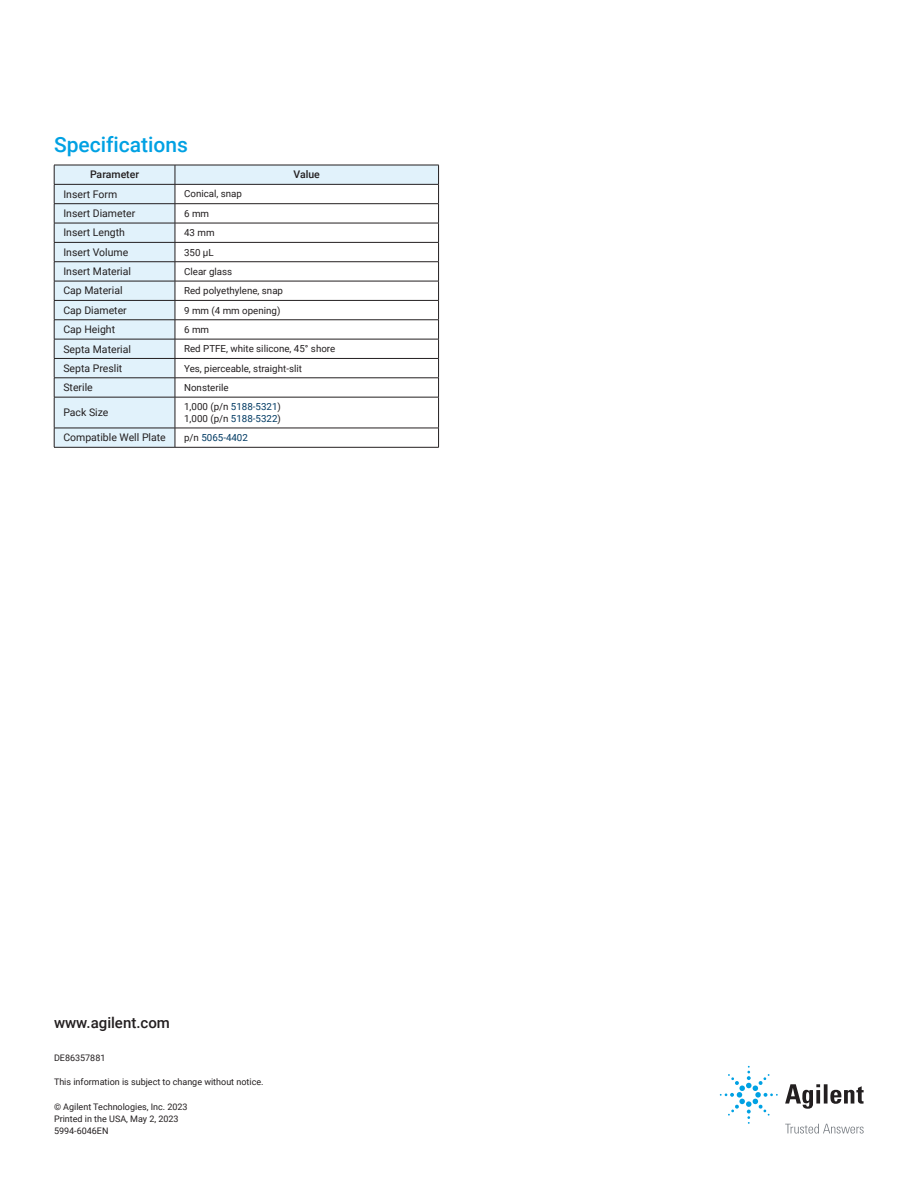
<style>
.page{position:relative;width:918px;height:1188px;background:#fff}
.page>*{position:absolute;margin:0;border:0;box-sizing:border-box;transform-origin:0 0}
.Header_1{font:500 21px "Roboto";color:#00a1e3}
.DATA_url{font:500 15px "Roboto";color:#231f20}
.Table_text{font:10.5px "Roboto";color:#231f20}
.Table_header{font:500 10.5px "Roboto";color:#231f20}
.Table_text_small_FL{font:9.75px/12px "Roboto";color:#231f20}
.Table_text_small_FL-2{font:9.75px "Roboto";color:#003a63}
.BROCHURE_Copyright{font:9px/12px "Roboto";color:#231f20}
.s1{color:#003a63}
.s2{color:#231f20}
</style>
<div class="page">
<svg style="left:55px;top:166px;width:383px;height:281px"></svg>
<hr style="left:54px;top:203px;width:121px;height:1px;background:#231f20">
<hr style="left:175px;top:203px;width:264px;height:1px;background:#231f20">
<hr style="left:54px;top:223px;width:121px;height:1px;background:#231f20">
<hr style="left:175px;top:223px;width:264px;height:1px;background:#231f20">
<hr style="left:54px;top:242px;width:121px;height:1px;background:#231f20">
<hr style="left:175px;top:242px;width:264px;height:1px;background:#231f20">
<hr style="left:54px;top:261px;width:121px;height:1px;background:#231f20">
<hr style="left:175px;top:261px;width:264px;height:1px;background:#231f20">
<hr style="left:54px;top:281px;width:121px;height:1px;background:#231f20">
<hr style="left:175px;top:281px;width:264px;height:1px;background:#231f20">
<hr style="left:54px;top:300px;width:121px;height:1px;background:#231f20">
<hr style="left:175px;top:300px;width:264px;height:1px;background:#231f20">
<hr style="left:54px;top:320px;width:121px;height:1px;background:#231f20">
<hr style="left:175px;top:320px;width:264px;height:1px;background:#231f20">
<hr style="left:54px;top:339px;width:121px;height:1px;background:#231f20">
<hr style="left:175px;top:339px;width:264px;height:1px;background:#231f20">
<hr style="left:54px;top:358px;width:121px;height:1px;background:#231f20">
<hr style="left:175px;top:358px;width:264px;height:1px;background:#231f20">
<hr style="left:54px;top:378px;width:121px;height:1px;background:#231f20">
<hr style="left:175px;top:378px;width:264px;height:1px;background:#231f20">
<hr style="left:54px;top:397px;width:121px;height:1px;background:#231f20">
<hr style="left:54px;top:397px;width:1px;height:31px;background:#231f20">
<hr style="left:175px;top:397px;width:264px;height:1px;background:#231f20">
<hr style="left:54px;top:428px;width:121px;height:1px;background:#231f20">
<svg style="left:54px;top:428px;width:1px;height:19px"></svg>
<hr style="left:175px;top:428px;width:264px;height:1px;background:#231f20">
<hr style="left:54px;top:447px;width:121px;height:1px;background:#231f20">
<hr style="left:175px;top:447px;width:264px;height:1px;background:#231f20">
<svg style="left:175px;top:166px;width:1px;height:231px"></svg>
<hr style="left:175px;top:397px;width:1px;height:31px;background:#231f20">
<hr style="left:438px;top:397px;width:1px;height:31px;background:#231f20">
<svg style="left:175px;top:428px;width:1px;height:19px"></svg>
<svg style="left:438px;top:428px;width:1px;height:19px"></svg>
<hr style="left:54px;top:165px;width:121px;height:1px;background:#231f20">
<svg style="left:54px;top:165px;width:1px;height:232px"></svg>
<hr style="left:175px;top:165px;width:264px;height:1px;background:#231f20">
<svg style="left:438px;top:165px;width:1px;height:232px"></svg>
<hr style="left:54px;top:184px;width:121px;height:1px;background:#231f20">
<hr style="left:175px;top:184px;width:264px;height:1px;background:#231f20">
<svg style="left:785px;top:1084px;width:79px;height:25px"></svg>
<svg style="left:720px;top:1066px;width:58px;height:58px"></svg>
<svg style="left:785px;top:1124px;width:79px;height:10px"></svg>
<p class="Header_1" style="left:54px;top:130px;width:136px">Specifications</p>
<p class="Table_header" style="left:90px;top:167px;width:51px">Parameter</p>
<p class="Table_header" style="left:294px;top:167px;width:28px">Value</p>
<p class="Table_text" style="left:63px;top:187px;width:55px">Insert Form</p>
<p class="Table_text_small_FL" style="left:184px;top:188px;width:59px">Conical, snap</p>
<p class="Table_text" style="left:63px;top:206px;width:73px">Insert Diameter</p>
<p class="Table_text_small_FL" style="left:184px;top:207px;width:26px">6 mm</p>
<p class="Table_text" style="left:63px;top:225px;width:63px">Insert Length</p>
<p class="Table_text_small_FL" style="left:184px;top:226px;width:32px">43 mm</p>
<p class="Table_text" style="left:63px;top:245px;width:66px">Insert Volume</p>
<p class="Table_text_small_FL" style="left:184px;top:246px;width:31px">350 µL</p>
<p class="Table_text" style="left:63px;top:264px;width:69px">Insert Material</p>
<p class="Table_text_small_FL" style="left:184px;top:265px;width:50px">Clear glass</p>
<p class="Table_text" style="left:63px;top:283px;width:61px">Cap Material</p>
<p class="Table_text_small_FL" style="left:184px;top:284px;width:100px">Red polyethylene, snap</p>
<p class="Table_text" style="left:63px;top:303px;width:65px">Cap Diameter</p>
<p class="Table_text_small_FL" style="left:184px;top:304px;width:98px">9 mm (4 mm opening)</p>
<p class="Table_text" style="left:63px;top:322px;width:53px">Cap Height</p>
<p class="Table_text_small_FL" style="left:184px;top:323px;width:26px">6 mm</p>
<p class="Table_text" style="left:63px;top:341px;width:69px">Septa Material</p>
<p class="Table_text_small_FL" style="left:184px;top:342px;width:153px">Red PTFE, white silicone, 45° shore</p>
<p class="Table_text" style="left:63px;top:361px;width:61px">Septa Preslit</p>
<p class="Table_text_small_FL" style="left:184px;top:362px;width:119px">Yes, pierceable, straight-slit</p>
<p class="Table_text" style="left:63px;top:380px;width:31px">Sterile</p>
<p class="Table_text_small_FL" style="left:184px;top:381px;width:46px">Nonsterile</p>
<p class="Table_text" style="left:63px;top:405px;width:47px">Pack Size</p>
<p class="Table_text_small_FL" style="left:184px;top:400px;width:98px">1,000 (p/n <span class="s1">5188-5321</span>)<br>1,000 (p/n <span class="s1">5188-5322</span>)</p>
<p class="Table_text" style="left:63px;top:430px;width:104px">Compatible Well Plate</p>
<p class="Table_text_small_FL-2" style="left:184px;top:431px;width:65px"><span class="s2">p/n</span> 5065-4402</p>
<p class="DATA_url" style="left:54px;top:1012px;width:117px">www.agilent.com</p>
<p class="BROCHURE_Copyright" style="left:54px;top:1051px;width:53px">DE86357881</p>
<p class="BROCHURE_Copyright" style="left:54px;top:1076px;width:211px">This information is subject to change without notice.</p>
<p class="BROCHURE_Copyright" style="left:54px;top:1100px;width:135px">© Agilent Technologies, Inc. 2023<br>Printed in the USA, May 2, 2023<br>5994-6046EN</p>
</div>
